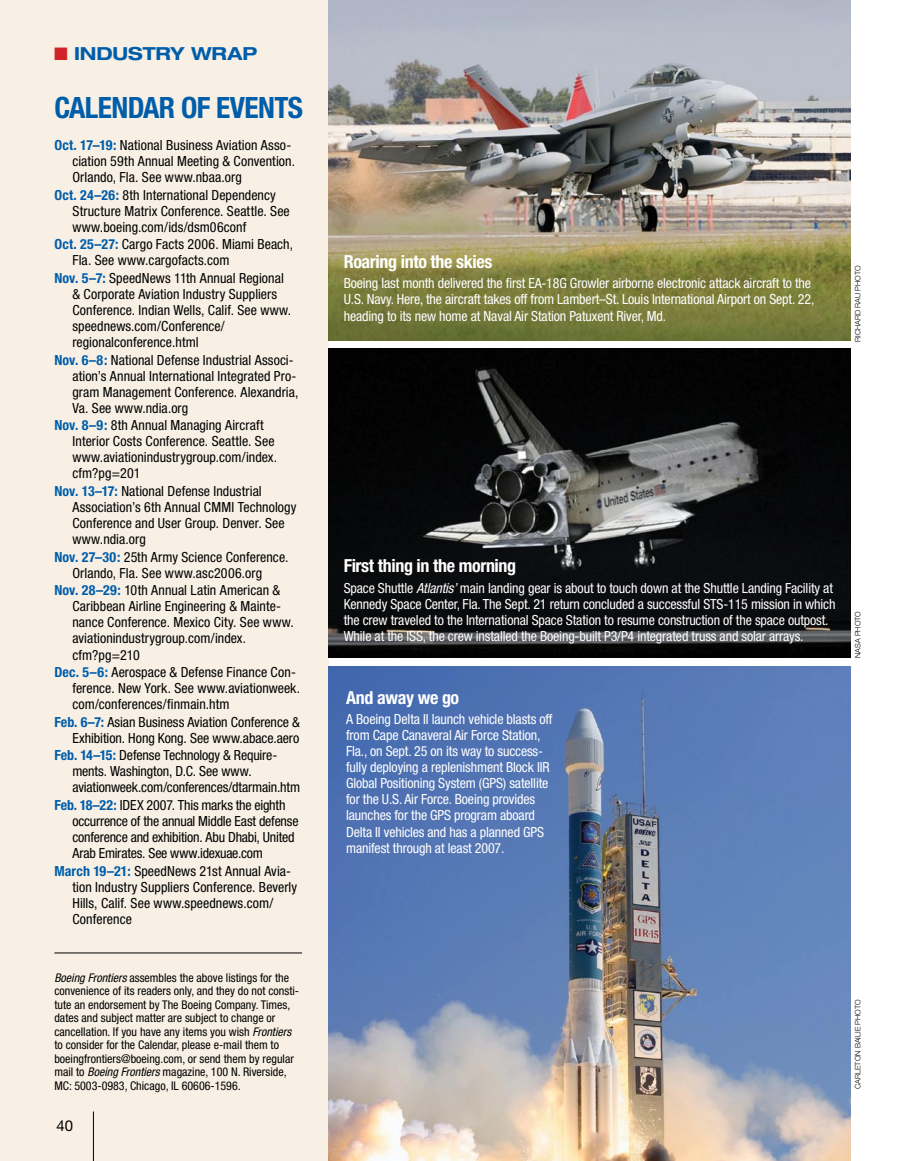
<style>
.page{position:relative;width:905px;height:1161px;background:#fff}
.page>*{position:absolute;margin:0;border:0;box-sizing:border-box;transform-origin:0 0}
.t1{font:700 condensed 29.4px "Helvetica Neue LT Std";letter-spacing:-.02em;color:#005daa}
.t2{font:700 condensed 18px "Helvetica Neue LT Std";letter-spacing:-.02em;color:#fff}
.t3{font:700 expanded 18px "Helvetica Neue LT Std";letter-spacing:-.01em;color:#005daa}
.t4{font:15px "Helvetica Neue LT Std";color:#000}
.t5{font:condensed 13.95px/16px "Helvetica Neue LT Std";letter-spacing:.005em;color:#000}
.t6{font:condensed 13.95px/16px "Helvetica Neue LT Std";letter-spacing:-.01em;color:#fff}
.t7{font:condensed 13.95px/16px "Helvetica Neue LT Std";letter-spacing:-.015em;color:#000}
.t8{font:condensed 12px/13.5px "Helvetica Neue LT Std";color:#000}
.t9{font:300 7.5px "Helvetica Neue LT Std";color:#000}
.s1{color:#d2232a}
.s2{font-family:"Helvetica Neue";font-weight:700;color:#005daa}
.s3{font-style:italic}
</style>
<div class="page">
<div style="left:0;top:0;width:328px;height:1161px;background:#f8f0e4"></div>
<img style="left:328px;top:666px;width:522px;height:495px">
<hr style="left:54px;top:953px;width:248px;height:1px;background:#000">
<img style="left:328px;top:348px;width:522px;height:309px">
<img style="left:328px;top:0;width:522px;height:340px">
<hr style="left:93px;top:1112px;width:1px;height:49px;background:#000">
<p class="t3" style="left:54px;top:42px;width:205px"><span class="s1">■</span> INDUSTRY WRAP</p>
<h1 class="t1" style="left:54px;top:90px;width:250px">CALENDAR OF EVENTS</h1>
<p class="t5" style="left:72px;top:137px;width:224px;text-indent:-18px"><span class="s2">Oct. 17–19:</span> National Business Aviation Asso&shy;ciation 59th Annual Meeting &amp; Convention.<br>Orlando, Fla. See www.nbaa.org</p>
<p class="t5" style="left:72px;top:187px;width:219px;text-indent:-18px"><span class="s2">Oct. 24–26:</span> 8th International Dependency<br>Structure Matrix Conference. Seattle. See www.boeing.com/ids/dsm06conf</p>
<p class="t5" style="left:72px;top:236px;width:222px;text-indent:-18px"><span class="s2">Oct. 25–27:</span> Cargo Facts 2006. Miami Beach,<br>Fla. See www.cargofacts.com</p>
<p class="t5" style="left:72px;top:270px;width:220px;text-indent:-18px"><span class="s2">Nov. 5–7:</span> SpeedNews 11th Annual Regional &amp; Corporate Aviation Industry Suppliers Conference. Indian Wells, Calif. See www. speednews.com/Conference/ regionalconference.html</p>
<p class="t5" style="left:72px;top:352px;width:228px;text-indent:-18px"><span class="s2">Nov. 6–8:</span> National Defense Industrial Associ&shy;ation’s Annual International Integrated Pro&shy;gram Management Conference. Alexandria, Va. See www.ndia.org</p>
<p class="t5" style="left:72px;top:417px;width:206px;text-indent:-18px"><span class="s2">Nov. 8–9:</span> 8th Annual Managing Aircraft Interior Costs Conference. Seattle. See www.aviationindustrygroup.com/index. cfm?pg=201</p>
<p class="t5" style="left:72px;top:483px;width:225px;text-indent:-18px"><span class="s2">Nov. 13–17:</span> National Defense Industrial Association’s 6th Annual CMMI Technology Conference and User Group. Denver. See www.ndia.org</p>
<p class="t5" style="left:54px;top:549px;width:235px;text-align:center"><span class="s2">Nov. 27–30:</span> 25th Army Science Conference.<br>Orlando, Fla. See www.asc2006.org</p>
<p class="t5" style="left:72px;top:582px;width:223px;text-indent:-18px"><span class="s2">Nov. 28–29:</span> 10th Annual Latin American &amp; Caribbean Airline Engineering &amp; Mainte&shy;nance Conference. Mexico City. See www. aviationindustrygroup.com/index. cfm?pg=210</p>
<p class="t5" style="left:72px;top:664px;width:229px;text-indent:-18px"><span class="s2">Dec. 5–6:</span> Aerospace &amp; Defense Finance Con&shy;ference. New York. See www.aviationweek. com/conferences/finmain.htm</p>
<p class="t5" style="left:54px;top:714px;width:247px;text-align:right"><span class="s2">Feb. 6–7:</span> Asian Business Aviation Conference &amp;<br>Exhibition. Hong Kong. See www.abace.aero</p>
<p class="t5" style="left:72px;top:747px;width:229px;text-indent:-18px"><span class="s2">Feb. 14–15:</span> Defense Technology &amp; Require&shy;ments. Washington, D.C. See www. aviationweek.com/conferences/dtarmain.htm</p>
<p class="t7" style="left:72px;top:797px;width:228px;text-indent:-18px"><span class="s2">Feb. 18–22:</span> IDEX 2007. This marks the eighth occurrence of the annual Middle East defense conference and exhibition. Abu Dhabi, United Arab Emirates. See www.idexuae.com</p>
<p class="t5" style="left:72px;top:863px;width:226px;text-indent:-18px"><span class="s2">March 19–21:</span> SpeedNews 21st Annual Avia&shy;tion Industry Suppliers Conference. Beverly Hills, Calif. See www.speednews.com/ Conference</p>
<p class="t8" style="left:54px;top:971px;width:246px"><span class="s3">Boeing Frontiers</span> assembles the above listings for the convenience of its readers only, and they do not consti&shy;tute an endorsement by The Boeing Company. Times, dates and subject matter are subject to change or cancellation. If you have any items you wish <span class="s3">Frontiers </span>to consider for the Calendar, please e-mail them to boeingfrontiers@boeing.com, or send them by regular mail to <span class="s3">Boeing Frontiers</span> magazine, 100 N. Riverside, MC: 5003-0983, Chicago, IL 60606-1596.</p>
<p class="t4" style="left:57px;top:1116px;width:18px">40</p>
<p class="t2" style="left:344px;top:251px;width:150px">Roaring into the skies</p>
<p class="t6" style="left:344px;top:275px;width:472px">Boeing last month delivered the first EA-18G Growler airborne electronic attack aircraft to the<br>U.S. Navy. Here, the aircraft takes off from Lambert–St. Louis International Airport on Sept. 22, heading to its new home at Naval Air Station Patuxent River, Md.</p>
<p class="t9" style="left:853px;top:342px;width:77px;rotate:-90deg">RICHARD RAU photo</p>
<p class="t2" style="left:344px;top:555px;width:174px">First thing in the morning</p>
<p class="t6" style="left:344px;top:580px;width:493px">Space Shuttle <span class="s3">Atlantis’</span> main landing gear is about to touch down at the Shuttle Landing Facility at Kennedy Space Center, Fla. The Sept. 21 return concluded a successful STS-115 mission in which the crew traveled to the International Space Station to resume construction of the space outpost.<br>While at the ISS, the crew installed the Boeing-built P3/P4 integrated truss and solar arrays.</p>
<p class="t2" style="left:346px;top:686px;width:115px">And away we go</p>
<p class="t6" style="left:346px;top:711px;width:208px">A Boeing Delta II launch vehicle blasts off from Cape Canaveral Air Force Station, Fla., on Sept. 25 on its way to success&shy;fully deploying a replenishment Block IIR Global Positioning System (GPS) satellite for the U.S. Air Force. Boeing provides launches for the GPS program aboard Delta II vehicles and has a planned GPS manifest through at least 2007.</p>
<p class="t9" style="left:853px;top:658px;width:48px;rotate:-90deg">Nasa photo</p>
<p class="t9" style="left:853px;top:1089px;width:90px;rotate:-90deg">Carleton Bailie photo</p>
</div>
